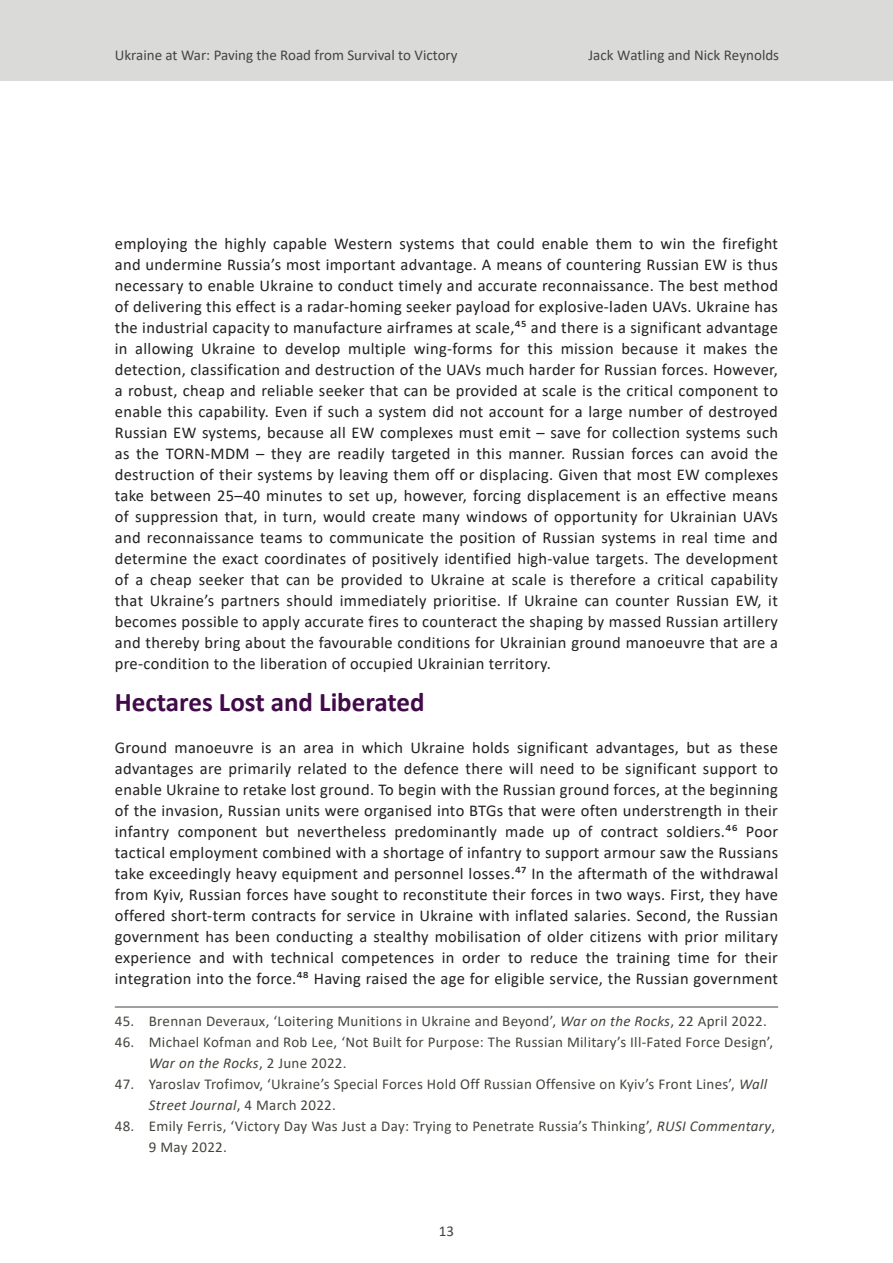
<style>
.page{position:relative;width:893px;height:1263px;background:#fff}
.page>*{position:absolute;margin:0;border:0;box-sizing:border-box;transform-origin:0 0}
.t1{font:700 27px "Calibri";color:#410a48}
.t2{font:16.5px/21px "Calibri";letter-spacing:.02em;color:#231f20;text-align:justify}
.Footnote_text{font:15px/21px "Calibri";letter-spacing:.02em;color:#43453d}
.Footnote_text-2{font:15px "Calibri";color:#43453d}
.s1{font-style:italic}
</style>
<div class="page">
<div style="left:0;top:0;width:893px;height:81px;background:#dadad8"></div>
<hr style="left:115px;top:1006px;width:663px;height:1px;background:#43453d">
<p class="Footnote_text-2" style="left:115px;top:44px;width:344px">Ukraine at War: Paving the Road from Survival to Victory</p>
<p class="Footnote_text-2" style="left:588px;top:44px;width:192px">Jack Watling and Nick Reynolds</p>
<p class="t2" style="left:115px;top:232px;width:665px">employing the highly capable Western systems that could enable them to win the firefight and undermine Russia’s most important advantage. A means of countering Russian EW is thus necessary to enable Ukraine to conduct timely and accurate reconnaissance. The best method of delivering this effect is a radar-homing seeker payload for explosive-laden UAVs. Ukraine has the industrial capacity to manufacture airframes at scale,45 and there is a significant advantage in allowing Ukraine to develop multiple wing-forms for this mission because it makes the detection, classification and destruction of the UAVs much harder for Russian forces. However, a robust, cheap and reliable seeker that can be provided at scale is the critical component to enable this capability. Even if such a system did not account for a large number of destroyed Russian EW systems, because all EW complexes must emit – save for collection systems such as the TORN-MDM – they are readily targeted in this manner. Russian forces can avoid the destruction of their systems by leaving them off or displacing. Given that most EW complexes take between 25–40 minutes to set up, however, forcing displacement is an effective means of suppression that, in turn, would create many windows of opportunity for Ukrainian UAVs and reconnaissance teams to communicate the position of Russian systems in real time and determine the exact coordinates of positively identified high-value targets. The development of a cheap seeker that can be provided to Ukraine at scale is therefore a critical capability that Ukraine’s partners should immediately prioritise. If Ukraine can counter Russian EW, it becomes possible to apply accurate fires to counteract the shaping by massed Russian artillery and thereby bring about the favourable conditions for Ukrainian ground manoeuvre that are a pre-condition to the liberation of occupied Ukrainian territory.</p>
<h2 class="t1" style="left:115px;top:682px;width:311px">Hectares Lost and Liberated</h2>
<p class="t2" style="left:115px;top:736px;width:665px">Ground manoeuvre is an area in which Ukraine holds significant advantages, but as these advantages are primarily related to the defence there will need to be significant support to enable Ukraine to retake lost ground. To begin with the Russian ground forces, at the beginning of the invasion, Russian units were organised into BTGs that were often understrength in their infantry component but nevertheless predominantly made up of contract soldiers.46 Poor tactical employment combined with a shortage of infantry to support armour saw the Russians take exceedingly heavy equipment and personnel losses.47 In the aftermath of the withdrawal from Kyiv, Russian forces have sought to reconstitute their forces in two ways. First, they have offered short-term contracts for service in Ukraine with inflated salaries. Second, the Russian government has been conducting a stealthy mobilisation of older citizens with prior military experience and with technical competences in order to reduce the training time for their integration into the force.48 Having raised the age for eligible service, the Russian government</p>
<p class="Footnote_text" style="left:115px;top:1010px;width:654px">45. Brennan Deveraux, ‘Loitering Munitions in Ukraine and Beyond’, <span class="s1">War on the Rocks</span>, 22 April 2022.</p>
<p class="Footnote_text" style="left:149px;top:1031px;width:626px;text-indent:-34px">46. Michael Kofman and Rob Lee, ‘Not Built for Purpose: The Russian Military’s Ill-Fated Force Design’,<br><span class="s1">War on the Rocks</span>, 2 June 2022.</p>
<p class="Footnote_text" style="left:149px;top:1073px;width:620px;text-indent:-34px">47. Yaroslav Trofimov, ‘Ukraine’s Special Forces Hold Off Russian Offensive on Kyiv’s Front Lines’, <span class="s1">Wall<br>Street Journal</span>, 4 March 2022.</p>
<p class="Footnote_text" style="left:149px;top:1115px;width:628px;text-indent:-34px">48. Emily Ferris, ‘Victory Day Was Just a Day: Trying to Penetrate Russia’s Thinking’, <span class="s1">RUSI Commentary</span>,<br>9 May 2022.</p>
<p class="Footnote_text" style="left:439px;top:1220px;width:17px">13</p>
</div>
